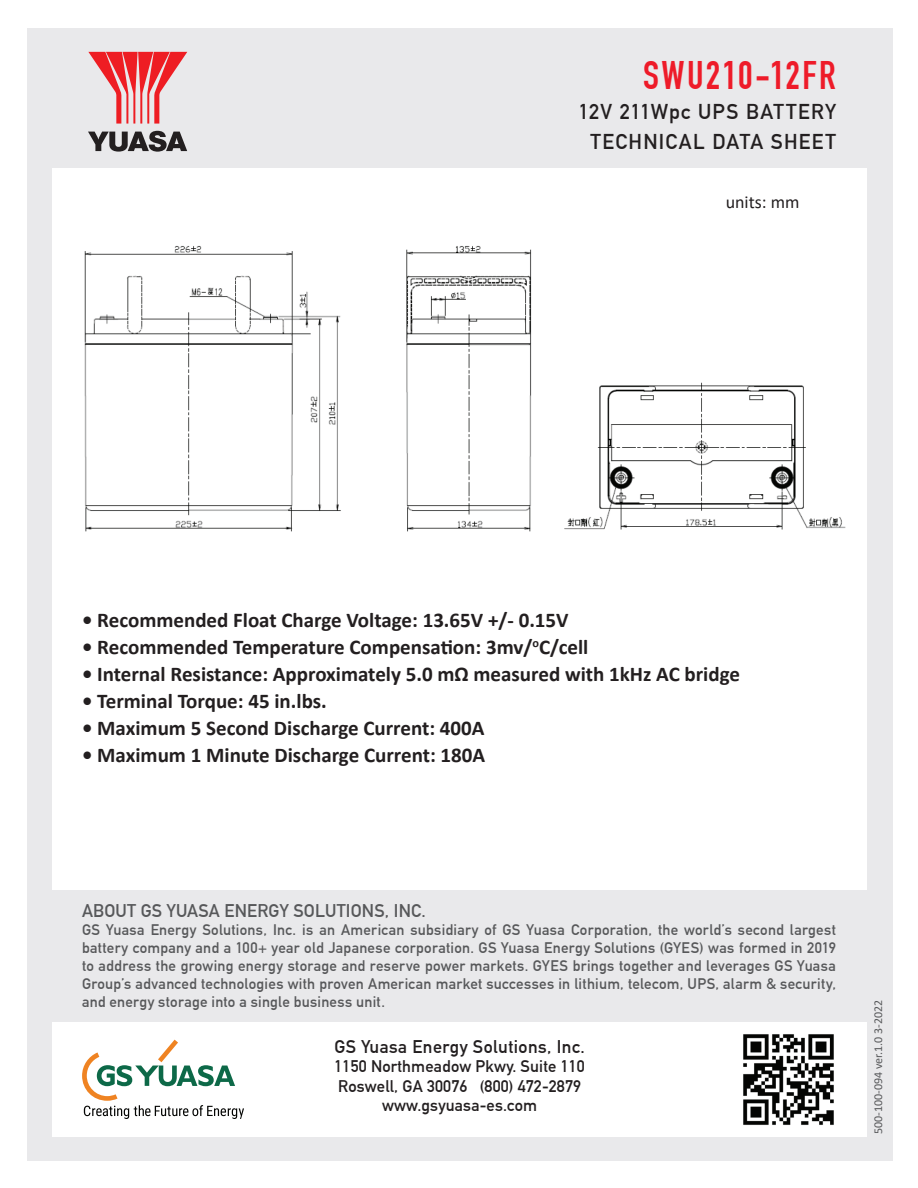
<style>
.page{position:relative;width:918px;height:1188px;background:#fff}
.page>*{position:absolute;margin:0;border:0;box-sizing:border-box;transform-origin:0 0}
.t1{font:39px "DIN Engschrift LT Alternate";letter-spacing:.06em;color:#ee1b29}
.t2{font:700 21px "Calibri";color:#231f20}
.t3{font:21px/30px "DIN Mittelschrift LT";letter-spacing:.06em;color:#231f20;text-align:center}
.t4{font:18px "DIN Mittelschrift LT";letter-spacing:.01em;color:#57585a}
.t5{font:18px "DIN Mittelschrift LT";letter-spacing:.025em;color:#231f20}
.t6{font:18px "Calibri";color:#231f20}
.t7{font:16.5px/19.5px "DIN Mittelschrift LT";letter-spacing:.01em;color:#231f20;text-align:center}
.t8{font:15px/18px "DIN Mittelschrift LT";letter-spacing:.015em;color:#57585a;text-align:justify}
.t9{font:12px "Calibri";color:#57585a}
</style>
<div class="page">
<div style="left:27px;top:28px;width:865px;height:1133px;background:#e9e9eb"></div>
<div style="left:52px;top:1022px;width:814px;height:114px;background:#fff"></div>
<img style="left:743px;top:1034px;width:91px;height:91px">
<div style="left:52px;top:168px;width:814px;height:722px;background:#fff"></div>
<svg style="left:82px;top:1040px;width:162px;height:79px"></svg>
<svg style="left:88px;top:52px;width:99px;height:72px"></svg>
<svg style="left:88px;top:131px;width:99px;height:21px"></svg>
<img style="left:84px;top:246px;width:762px;height:286px">
<h1 class="t1" style="left:643px;top:52px;width:194px">SWU210-12FR</h1>
<h2 class="t3" style="left:579px;top:97px;width:259px">12V 211Wpc UPS BATTERY<br>TECHNICAL DATA SHEET</h2>
<p class="t6" style="left:726px;top:189px;width:75px">units: mm</p>
<h2 class="t2" style="left:82px;top:605px;width:488px">• Recommended Float Charge Voltage: 13.65V +/- 0.15V</h2>
<h2 class="t2" style="left:82px;top:632px;width:508px">• Recommended Temperature Compensation: 3mv/<sup>o</sup>C/cell</h2>
<h2 class="t2" style="left:82px;top:659px;width:659px">• Internal Resistance: Approximately 5.0 mΩ measured with 1kHz AC bridge</h2>
<h2 class="t2" style="left:82px;top:686px;width:246px">• Terminal Torque: 45 in.lbs.</h2>
<h2 class="t2" style="left:82px;top:713px;width:404px">• Maximum 5 Second Discharge Current: 400A</h2>
<h2 class="t2" style="left:82px;top:740px;width:405px">• Maximum 1 Minute Discharge Current: 180A</h2>
<p class="t4" style="left:82px;top:900px;width:345px">ABOUT GS YUASA ENERGY SOLUTIONS, INC.</p>
<p class="t8" style="left:82px;top:920px;width:755px">GS Yuasa Energy Solutions, Inc. is an American subsidiary of GS Yuasa Corporation, the world’s second largest battery company and a 100+ year old Japanese corporation. GS Yuasa Energy Solutions (GYES) was formed in 2019 to address the growing energy storage and reserve power markets. GYES brings together and leverages GS Yuasa Group’s advanced technologies with proven American market successes in lithium, telecom, UPS, alarm &amp; security, and energy storage into a single business unit.</p>
<p class="t5" style="left:335px;top:1036px;width:252px">GS Yuasa Energy Solutions, Inc.</p>
<p class="t7" style="left:335px;top:1057px;width:252px">1150 Northmeadow Pkwy. Suite 110<br>Roswell, GA 30076 (800) 472-2879 www.gsyuasa-es.com</p>
<p class="t9" style="left:870px;top:1134px;width:136px;rotate:-90deg">500-100-094 ver.1.0 3-2022</p>
</div>
